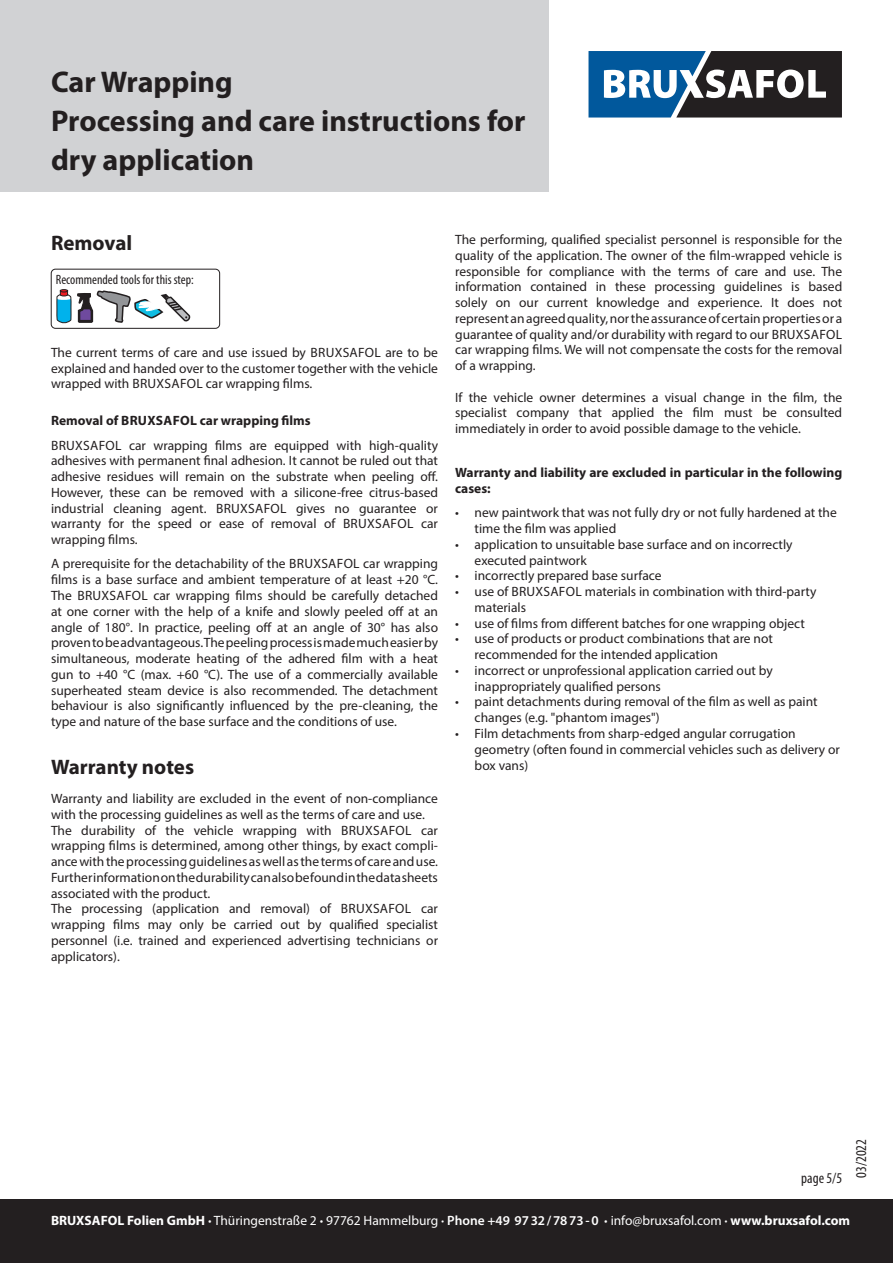
<style>
.page{position:relative;width:893px;height:1263px;background:#fff}
.page>*{position:absolute;margin:0;border:0;box-sizing:border-box;transform-origin:0 0}
.t1{font:700 30px/39px "Myriad Pro";color:#231f20}
.t2{font:700 21px "Myriad Pro";color:#231f20}
.t3{font:condensed 15px "Myriad Pro";color:#231f20}
.t4{font:13.5px/15.8px "Myriad Pro";color:#231f20}
.t5{font:13.5px "Myriad Pro";color:#fff}
.t6{font:700 13.5px/15.8px "Myriad Pro";color:#231f20}
.t7{font:condensed 13.5px "Myriad Pro";color:#231f20}
.s1{font-weight:700}
.s2{font-weight:600}
</style>
<div class="page">
<div style="left:51px;top:269px;width:169px;height:60px;border:1px solid #231f20;border-radius:4px"></div>
<svg style="left:56px;top:268px;width:136px;height:61px"></svg>
<div style="left:0;top:1199px;width:893px;height:64px;background:#231f20"></div>
<div style="left:0;top:0;width:549px;height:191px;background:#d1d2d4"></div>
<svg style="left:588px;top:51px;width:254px;height:67px"></svg>
<h1 class="t1" style="left:51px;top:61px;width:476px">Car Wrapping<br>Processing and care instructions for dry application</h1>
<h2 class="t2" style="left:51px;top:229px;width:83px">Removal</h2>
<p class="t7" style="left:56px;top:271px;width:139px">Recommended tools for this step:</p>
<p class="t4" style="left:51px;top:344px;width:388px;text-align:justify">The current terms of care and use issued by BRUXSAFOL are to be explained and handed over to the customer together with the vehicle wrapped with BRUXSAFOL car wrapping films.</p>
<p class="t6" style="left:51px;top:413px;width:261px">Removal of BRUXSAFOL car wrapping films</p>
<p class="t4" style="left:51px;top:437px;width:389px;text-align:justify">BRUXSAFOL car wrapping films are equipped with high-quality adhesives with permanent final adhesion. It cannot be ruled out that adhesive residues will remain on the substrate when peeling off.<br>However, these can be removed with a silicone-free citrus-based industrial cleaning agent. BRUXSAFOL gives no guarantee or warranty for the speed or ease of removal of BRUXSAFOL car wrapping films.</p>
<p class="t4" style="left:51px;top:556px;width:389px;text-align:justify">A prerequisite for the detachability of the BRUXSAFOL car wrapping films is a base surface and ambient temperature of at least +20 °C.<br>The BRUXSAFOL car wrapping films should be carefully detached at one corner with the help of a knife and slowly peeled off at an angle of 180°. In practice, peeling off at an angle of 30° has also proven to be advantageous. The peeling process is made much easier by simultaneous, moderate heating of the adhered film with a heat gun to +40 °C (max. +60 °C). The use of a commercially available superheated steam device is also recommended. The detachment behaviour is also significantly influenced by the pre-cleaning, the type and nature of the base surface and the conditions of use.</p>
<h2 class="t2" style="left:51px;top:754px;width:145px">Warranty notes</h2>
<p class="t4" style="left:51px;top:790px;width:389px">Warranty and liability are excluded in the event of non-compliance with the processing guidelines as well as the terms of care and use.<br>The durability of the vehicle wrapping with BRUXSAFOL car wrapping films is determined, among other things, by exact compli&shy;ance with the processing guidelines as well as the terms of care and use.<br>Further information on the durability can also be found in the data sheets associated with the product.<br>The processing (application and removal) of BRUXSAFOL car wrapping films may only be carried out by qualified specialist personnel (i.e. trained and experienced advertising technicians or applicators).</p>
<p class="t4" style="left:455px;top:231px;width:389px;text-align:justify">The performing, qualified specialist personnel is responsible for the quality of the application. The owner of the film-wrapped vehicle is responsible for compliance with the terms of care and use. The information contained in these processing guidelines is based solely on our current knowledge and experience. It does not represent an agreed quality, nor the assurance of certain properties or a guarantee of quality and/or durability with regard to our BRUXSAFOL car wrapping films. We will not compensate the costs for the removal of a wrapping.</p>
<p class="t4" style="left:455px;top:389px;width:389px;text-align:justify">If the vehicle owner determines a visual change in the film, the specialist company that applied the film must be consulted immediately in order to avoid possible damage to the vehicle.</p>
<p class="t6" style="left:455px;top:464px;width:389px">Warranty and liability are excluded in particular in the following cases:</p>
<p class="t4" style="left:475px;top:505px;width:364px;text-indent:-19px">• new paintwork that was not fully dry or not fully hardened at the time the film was applied</p>
<p class="t4" style="left:475px;top:536px;width:319px;text-indent:-19px">• application to unsuitable base surface and on incorrectly executed paintwork</p>
<p class="t4" style="left:455px;top:568px;width:208px">• incorrectly prepared base surface</p>
<p class="t4" style="left:475px;top:584px;width:343px;text-indent:-19px">• use of BRUXSAFOL materials in combination with third-party materials</p>
<p class="t4" style="left:455px;top:615px;width:351px">• use of films from different batches for one wrapping object</p>
<p class="t4" style="left:475px;top:631px;width:300px;text-indent:-19px">• use of products or product combinations that are not recommended for the intended application</p>
<p class="t4" style="left:475px;top:662px;width:300px;text-indent:-19px">• incorrect or unprofessional application carried out by inappropriately qualified persons</p>
<p class="t4" style="left:475px;top:694px;width:344px;text-indent:-19px">• paint detachments during removal of the film as well as paint changes (e.g. "phantom images")</p>
<p class="t4" style="left:475px;top:725px;width:367px;text-indent:-19px">• Film detachments from sharp-edged angular corrugation geometry (often found in commercial vehicles such as delivery or box vans)</p>
<p class="t3" style="left:852px;top:1178px;width:40px;rotate:-90deg">03/2022</p>
<p class="t3" style="left:801px;top:1169px;width:42px">page 5/5</p>
<p class="t5" style="left:51px;top:1212px;width:801px"><span class="s1">BRUXSAFOL Folien GmbH ·</span> Thüringenstraße 2 <span class="s1">·</span> 97762 Hammelburg <span class="s2">· Phone +49 9732/7873-0</span> <span class="s1">·</span> info@bruxsafol.com <span class="s2">·</span> <span class="s1">www.bruxsafol.com</span></p>
</div>
